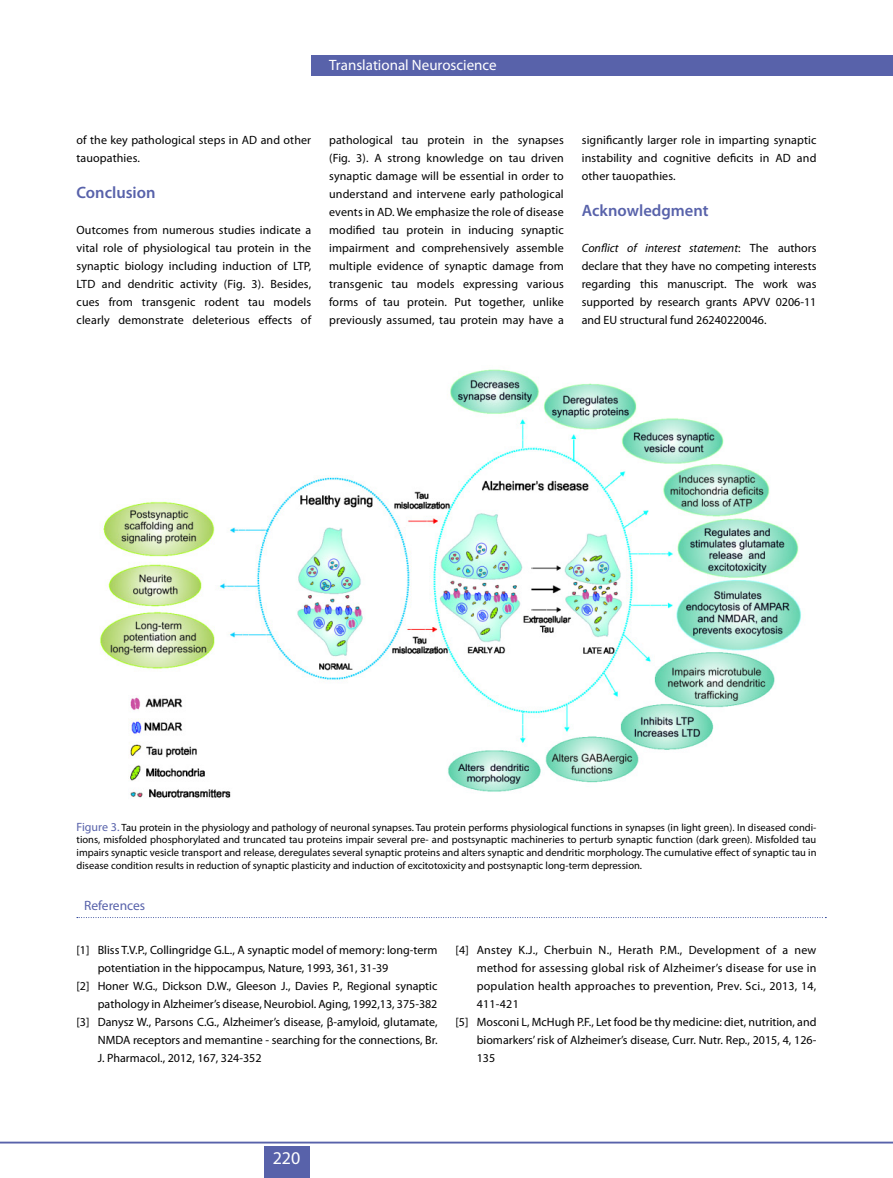
<style>
.page{position:relative;width:893px;height:1178px;background:#fff}
.page>*{position:absolute;margin:0;border:0;box-sizing:border-box;transform-origin:0 0}
.t1{font:18px "Myriad Pro";color:#fff}
.t2{font:600 16.5px "Myriad Pro";color:#5862aa}
.t3{font:15px "Myriad Pro";color:#fff}
.t4{font:13.5px "Myriad Pro";color:#5862aa}
.t5{font:12px/18px "Myriad Pro";color:#000;text-align:justify}
.t6{font:12px "Myriad Pro";letter-spacing:.02em;color:#000}
.t7{font:10.5px/12.6px "Myriad Pro";color:#000;text-align:justify}
.s1{font-style:italic}
.s2{font-size:12px;color:#5862aa}
</style>
<div class="page">
<div style="left:264px;top:1146px;width:45px;height:32px;background:#5862aa"></div>
<hr style="left:0;top:1142px;width:893px;height:1px;background:#5862aa">
<img style="left:100px;top:369px;width:701px;height:429px">
<svg style="left:77px;top:917px;width:749px;height:1px"></svg>
<div style="left:312px;top:55px;width:581px;height:21px;background:#5862aa"></div>
<p class="t3" style="left:329px;top:56px;width:169px">Translational Neuroscience</p>
<p class="t5" style="left:77px;top:131px;width:236px">of the key pathological steps in AD and other tauopathies.</p>
<h2 class="t2" style="left:77px;top:182px;width:81px">Conclusion</h2>
<p class="t5" style="left:77px;top:221px;width:236px">Outcomes from numerous studies indicate a vital role of physiological tau protein in the synaptic biology including induction of LTP, LTD and dendritic activity (Fig. 3). Besides, cues from transgenic rodent tau models clearly demonstrate deleterious effects of</p>
<p class="t5" style="left:329px;top:131px;width:236px">pathological tau protein in the synapses (Fig. 3). A strong knowledge on tau driven synaptic damage will be essential in order to understand and intervene early pathological events in AD. We emphasize the role of disease modified tau protein in inducing synaptic impairment and comprehensively assemble multiple evidence of synaptic damage from transgenic tau models expressing various forms of tau protein. Put together, unlike previously assumed, tau protein may have a</p>
<p class="t5" style="left:582px;top:131px;width:236px">significantly larger role in imparting synaptic instability and cognitive deficits in AD and other tauopathies.</p>
<h2 class="t2" style="left:582px;top:200px;width:128px">Acknowledgment</h2>
<p class="t5" style="left:582px;top:239px;width:236px"><span class="s1">Conflict of interest statement</span>: The authors declare that they have no competing interests regarding this manuscript. The work was supported by research grants APVV 0206-11 and EU structural fund 26240220046.</p>
<p class="t7" style="left:77px;top:821px;width:741px"><span class="s2">Figure 3.</span> Tau protein in the physiology and pathology of neuronal synapses. Tau protein performs physiological functions in synapses (in light green). In diseased condi&shy;tions, misfolded phosphorylated and truncated tau proteins impair several pre- and postsynaptic machineries to perturb synaptic function (dark green). Misfolded tau impairs synaptic vesicle transport and release, deregulates several synaptic proteins and alters synaptic and dendritic morphology. The cumulative effect of synaptic tau in disease condition results in reduction of synaptic plasticity and induction of excitotoxicity and postsynaptic long-term depression.</p>
<p class="t4" style="left:84px;top:897px;width:63px">References</p>
<p class="t5" style="left:77px;top:941px;width:362px">[1] Bliss T.V.P., Collingridge G.L., A synaptic model of memory: long-term</p>
<p class="t5" style="left:98px;top:959px;width:292px">potentiation in the hippocampus, Nature, 1993, 361, 31-39</p>
<p class="t5" style="left:77px;top:977px;width:362px">[2] Honer W.G., Dickson D.W., Gleeson J., Davies P., Regional synaptic</p>
<p class="t5" style="left:98px;top:995px;width:341px">pathology in Alzheimer’s disease, Neurobiol. Aging, 1992,13, 375-382</p>
<p class="t5" style="left:77px;top:1013px;width:362px">[3] Danysz W., Parsons C.G., Alzheimer’s disease, β-amyloid, glutamate,</p>
<p class="t5" style="left:98px;top:1031px;width:341px">NMDA receptors and memantine - searching for the connections, Br.</p>
<p class="t5" style="left:98px;top:1049px;width:165px">J. Pharmacol., 2012, 167, 324-352</p>
<p class="t6" style="left:455px;top:943px;width:362px">[4] Anstey K.J., Cherbuin N., Herath P.M., Development of a new</p>
<p class="t6" style="left:477px;top:961px;width:341px">method for assessing global risk of Alzheimer’s disease for use in</p>
<p class="t6" style="left:477px;top:979px;width:341px">population health approaches to prevention, Prev. Sci., 2013, 14,</p>
<p class="t5" style="left:477px;top:995px;width:44px">411-421</p>
<p class="t5" style="left:455px;top:1013px;width:362px">[5] Mosconi L, McHugh P.F., Let food be thy medicine: diet, nutrition, and</p>
<p class="t5" style="left:477px;top:1031px;width:341px">biomarkers’ risk of Alzheimer’s disease, Curr. Nutr. Rep., 2015, 4, 126-</p>
<p class="t5" style="left:477px;top:1049px;width:20px">135</p>
<h1 class="t1" style="left:273px;top:1146px;width:29px">220</h1>
</div>
